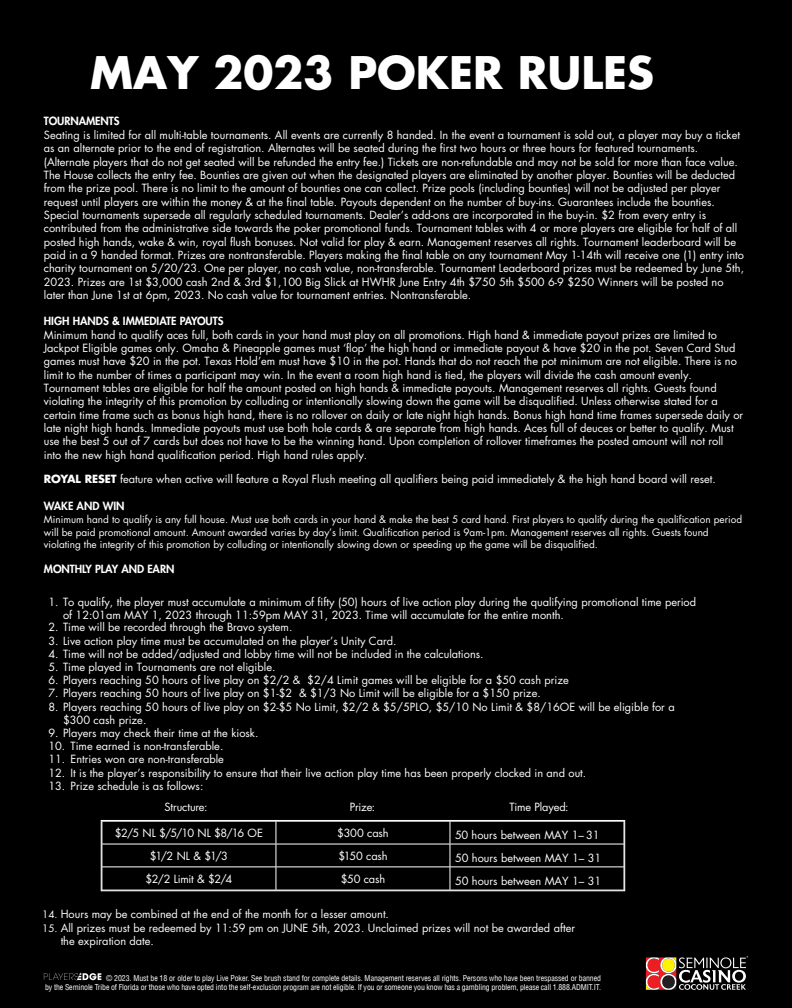
<style>
.page{position:relative;width:792px;height:1008px;background:#000}
.page>*{position:absolute;margin:0;border:0;box-sizing:border-box;transform-origin:0 0}
.t1{font:700 43.7px "Futura Std";color:#fff}
.t2{font:11px/13.3px "Futura Std";color:#fff}
.t3{font:800 11px "Futura Std";letter-spacing:-.005em;color:#fff}
.t4{font:10px/12.2px "Futura Std";color:#fff}
.t5{font:condensed 7.8px/9.4px "Helvetica LT";letter-spacing:-.01em;color:#fff;text-align:right}
.s1{font-weight:700}
.s2{font-size:10px}
</style>
<div class="page">
<svg style="left:646px;top:956px;width:102px;height:34px"></svg>
<svg style="left:44px;top:972px;width:57px;height:9px"></svg>
<hr style="left:102px;top:867px;width:174px;height:1px;background:#fff">
<hr style="left:102px;top:844px;width:174px;height:1px;background:#fff">
<hr style="left:276px;top:844px;width:174px;height:1px;background:#fff">
<hr style="left:450px;top:867px;width:174px;height:1px;background:#fff">
<hr style="left:276px;top:867px;width:174px;height:1px;background:#fff">
<svg style="left:276px;top:822px;width:1px;height:67px"></svg>
<svg style="left:450px;top:822px;width:1px;height:67px"></svg>
<hr style="left:450px;top:844px;width:174px;height:1px;background:#fff">
<div style="left:101px;top:820px;width:524px;height:71px;border:1px solid #fff"></div>
<h1 class="t1" style="left:90px;top:48px;width:565px">MAY 2023 POKER RULES</h1>
<p class="t3" style="left:44px;top:114px;width:77px">TOURNAMENTS</p>
<p class="t2" style="left:44px;top:129px;width:702px">Seating is limited for all multi-table tournaments. All events are currently 8 handed. In the event a tournament is sold out, a player may buy a ticket as an alternate prior to the end of registration. Alternates will be seated during the first two hours or three hours for featured tournaments. (Alternate players that do not get seated will be refunded the entry fee.) Tickets are non-refundable and may not be sold for more than face value.<br>The House collects the entry fee. Bounties are given out when the designated players are eliminated by another player. Bounties will be deducted from the prize pool. There is no limit to the amount of bounties one can collect. Prize pools (including bounties) will not be adjusted per player request until players are within the money &amp; at the final table. Payouts dependent on the number of buy-ins. Guarantees include the bounties.<br>Special tournaments supersede all regularly scheduled tournaments. Dealer’s add-ons are incorporated in the buy-in. $2 from every entry is contributed from the administrative side towards the poker promotional funds. Tournament tables with 4 or more players are eligible for half of all posted high hands, wake &amp; win, royal flush bonuses. Not valid for play &amp; earn. Management reserves all rights. Tournament leaderboard will be paid in a 9 handed format. Prizes are nontransferable. Players making the final table on any tournament May 1-14th will receive one (1) entry into charity tournament on 5/20/23. One per player, no cash value, non-transferable. Tournament Leaderboard prizes must be redeemed by June 5th, 2023. Prizes are 1st $3,000 cash 2nd &amp; 3rd $1,100 Big Slick at HWHR June Entry 4th $750 5th $500 6-9 $250 Winners will be posted no later than June 1st at 6pm, 2023. No cash value for tournament entries. Nontransferable.</p>
<p class="t3" style="left:44px;top:314px;width:181px">HIGH HANDS &amp; IMMEDIATE PAYOUTS</p>
<p class="t2" style="left:44px;top:328px;width:701px">Minimum hand to qualify aces full, both cards in your hand must play on all promotions. High hand &amp; immediate payout prizes are limited to Jackpot Eligible games only. Omaha &amp; Pineapple games must ‘flop’ the high hand or immediate payout &amp; have $20 in the pot. Seven Card Stud games must have $20 in the pot. Texas Hold’em must have $10 in the pot. Hands that do not reach the pot minimum are not eligible. There is no limit to the number of times a participant may win. In the event a room high hand is tied, the players will divide the cash amount evenly.<br>Tournament tables are eligible for half the amount posted on high hands &amp; immediate payouts. Management reserves all rights. Guests found violating the integrity of this promotion by colluding or intentionally slowing down the game will be disqualified. Unless otherwise stated for a certain time frame such as bonus high hand, there is no rollover on daily or late night high hands. Bonus high hand time frames supersede daily or late night high hands. Immediate payouts must use both hole cards &amp; are separate from high hands. Aces full of deuces or better to qualify. Must use the best 5 out of 7 cards but does not have to be the winning hand. Upon completion of rollover timeframes the posted amount will not roll into the new high hand qualification period. High hand rules apply.</p>
<p class="t2" style="left:44px;top:473px;width:674px"><span class="s1">ROYAL RESET</span> feature when active will feature a Royal Flush meeting all qualifiers being paid immediately &amp; the high hand board will reset.</p>
<p class="t3" style="left:44px;top:499px;width:82px">WAKE AND WIN</p>
<p class="t4" style="left:44px;top:514px;width:700px">Minimum hand to qualify is any full house. Must use both cards in your hand &amp; make the best 5 card hand. First players to qualify during the qualification period will be paid promotional amount. Amount awarded varies by day’s limit. Qualification period is 9am-1pm. Management reserves all rights. Guests found violating the integrity of this promotion by colluding or intentionally slowing down or speeding up the game will be disqualified.</p>
<p class="t3" style="left:44px;top:562px;width:132px">MONTHLY PLAY AND EARN</p>
<p class="t2" style="left:63px;top:595px;width:635px;line-height:13.2px;text-indent:-15px">1. To qualify, the player must accumulate a minimum of fifty (50) hours of live action play during the qualifying promotional time period of 12:01am MAY 1, 2023 through 11:59pm MAY 31, 2023. Time will accumulate for the entire month.</p>
<p class="t2" style="left:48px;top:621px;width:246px">2. Time will be recorded through the Bravo system.</p>
<p class="t2" style="left:48px;top:634px;width:350px">3. Live action play time must be accumulated on the player’s Unity Card.</p>
<p class="t2" style="left:48px;top:647px;width:437px">4. Time will not be added/adjusted and lobby time will not be included in the calculations.</p>
<p class="t2" style="left:48px;top:661px;width:229px">5. Time played in Tournaments are not eligible.</p>
<p class="t2" style="left:48px;top:674px;width:522px">6. Players reaching 50 hours of live play on $2/2 &amp; $2/4 Limit games will be eligible for a $50 cash prize</p>
<p class="t2" style="left:48px;top:687px;width:494px">7. Players reaching 50 hours of live play on $1-$2 &amp; $1/3 No Limit will be eligible for a $150 prize.</p>
<p class="t2" style="left:63px;top:700px;width:613px;line-height:13.2px;text-indent:-15px">8. Players reaching 50 hours of live play on $2-$5 No Limit, $2/2 &amp; $5/5PLO, $5/10 No Limit &amp; $8/16OE will be eligible for a $300 cash prize.</p>
<p class="t2" style="left:48px;top:727px;width:212px">9. Players may check their time at the kiosk.</p>
<p class="t2" style="left:48px;top:740px;width:177px">10. Time earned is non-transferable.</p>
<p class="t2" style="left:48px;top:753px;width:177px">11. Entries won are non-transferable</p>
<p class="t2" style="left:48px;top:766px;width:539px">12. It is the player’s responsibility to ensure that their live action play time has been properly clocked in and out.</p>
<p class="t2" style="left:48px;top:779px;width:157px">13. Prize schedule is as follows:</p>
<p class="t2" style="left:164px;top:800px;width:45px">Structure:</p>
<p class="t2" style="left:350px;top:800px;width:27px">Prize:</p>
<p class="t2" style="left:509px;top:800px;width:61px">Time Played:</p>
<p class="t2" style="left:115px;top:827px;width:150px">$2/5 NL $/5/10 NL $8/16 OE</p>
<p class="t2" style="left:337px;top:827px;width:53px">$300 cash</p>
<p class="t2" style="left:455px;top:829px;width:146px">50 hours between MAY 1– 31</p>
<p class="t2" style="left:150px;top:849px;width:79px">$1/2 NL &amp; $1/3</p>
<p class="t2" style="left:338px;top:849px;width:51px">$150 cash</p>
<p class="t2" style="left:455px;top:852px;width:148px">50 hours between MAY 1– 31</p>
<p class="t2" style="left:146px;top:872px;width:88px">$2/2 Limit &amp; $2/4</p>
<p class="t2" style="left:341px;top:872px;width:46px">$50 cash</p>
<p class="t2" style="left:455px;top:875px;width:148px">50 hours between MAY 1– 31</p>
<p class="t2" style="left:42px;top:908px;width:348px"><span class="s2">14.</span> Hours may be combined at the end of the month for a lesser amount.</p>
<p class="t2" style="left:61px;top:922px;width:516px;line-height:12.7px;text-indent:-18px"><span class="s2">15.</span> All prizes must be redeemed by 11:59 pm on JUNE 5th, 2023. Unclaimed prizes will not be awarded after the expiration date.</p>
<p class="t5" style="left:45px;top:973px;width:558px">© 2023. Must be 18 or older to play Live Poker. See brush stand for complete details. Management reserves all rights. Persons who have been trespassed or banned<br>by the Seminole Tribe of Florida or those who have opted into the self-exclusion program are not eligible. If you or someone you know has a gambling problem, please call 1.888.ADMIT.IT.</p>
</div>
